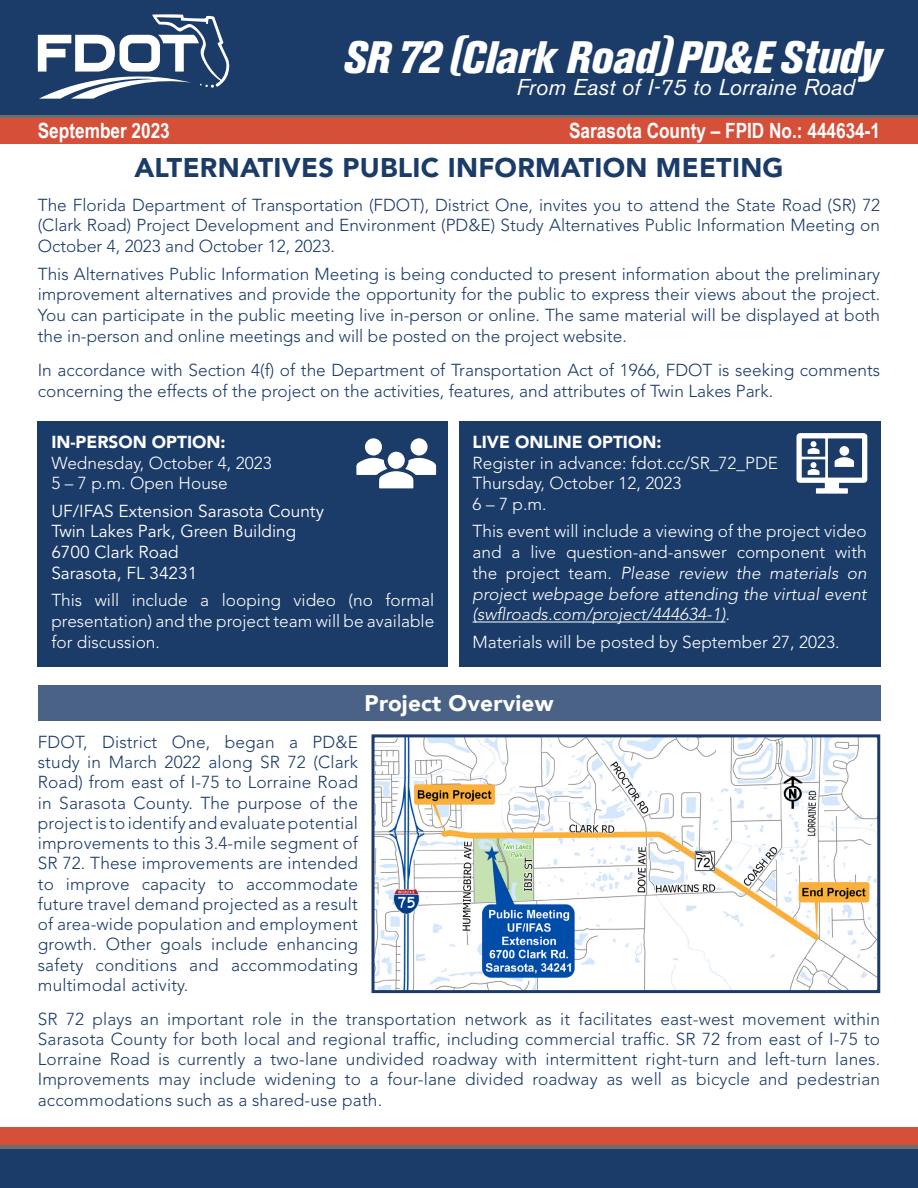
<style>
.page{position:relative;width:918px;height:1188px;background:#fff}
.page>*{position:absolute;margin:0;border:0;box-sizing:border-box;transform-origin:0 0}
.t1{font:italic 800 condensed 45px "Akzidenz Grotesk BE";color:#fff}
.t2{font:900 27px "Avenir";letter-spacing:.01em;color:#1b3b68}
.t3{font:italic 22.65px "Akzidenz Grotesk BE";color:#fff}
.t4{font:900 22.5px "Avenir";letter-spacing:.01em;color:#fff}
.t5{font:700 21px "Arial Narrow";color:#fff}
.t6{font:300 17.25px/20.2px "Avenir LT Std";color:#1b3b68;text-align:justify}
.t7{font:300 17.25px/20.7px "Avenir LT Std";color:#fff;text-align:justify}
.t8{font:italic 300 17.25px/20.7px "Avenir LT Std";color:#fff;text-align:justify}
.t9{font:17.25px "Avenir LT Std";color:#fff}
.t10{font:900 17.25px "Avenir LT Std";color:#fff}
.s1{font-style:normal}
</style>
<div class="page">
<svg style="left:0;top:1144px;width:918px;height:6px;background:#705f65"></svg>
<div style="left:0;top:1150px;width:918px;height:38px;background:#1b3b68"></div>
<div style="left:0;top:1127px;width:918px;height:17px;background:#d54f39"></div>
<svg style="left:0;top:114px;width:918px;height:4px;background:#57606e"></svg>
<div style="left:0;top:0;width:918px;height:114px;background:#1b3b68"></div>
<div style="left:0;top:118px;width:918px;height:26px;background:#d54f39"></div>
<svg style="left:38px;top:14px;width:191px;height:85px"></svg>
<div style="left:38px;top:421px;width:410px;height:246px;background:#1b3b68"></div>
<div style="left:459px;top:421px;width:421px;height:246px;background:#1b3b68"></div>
<hr style="left:473px;top:622px;width:253px;height:1px;background:#fff">
<div style="left:38px;top:686px;width:842px;height:35px;background:#496286"></div>
<svg style="left:356px;top:438px;width:80px;height:50px"></svg>
<div style="left:388px;top:452px;width:17px;height:17px;background:#fff;border-radius:50%"></div>
<svg style="left:796px;top:433px;width:71px;height:61px"></svg>
<img style="left:376px;top:738px;width:500px;height:251px">
<div style="left:372px;top:734px;width:508px;height:259px;border:3px solid #1b3b68"></div>
<p class="t1" style="left:343px;top:33px;width:539px">SR 72 (Clark Road) PD&amp;E Study</p>
<p class="t3" style="left:516px;top:74px;width:340px">From East of I-75 to Lorraine Road</p>
<p class="t5" style="left:38px;top:114px;width:134px">September 2023</p>
<p class="t5" style="left:569px;top:114px;width:313px">Sarasota County – FPID No.: 444634-1</p>
<p class="t2" style="left:134px;top:144px;width:651px">ALTERNATIVES PUBLIC INFORMATION MEETING</p>
<p class="t6" style="left:38px;top:194px;width:844px;line-height:20.7px">The Florida Department of Transportation (FDOT), District One, invites you to attend the State Road (SR) 72 (Clark Road) Project Development and Environment (PD&amp;E) Study Alternatives Public Information Meeting on October 4, 2023 and October 12, 2023.</p>
<p class="t6" style="left:38px;top:263px;width:844px;line-height:20.7px">This Alternatives Public Information Meeting is being conducted to present information about the preliminary improvement alternatives and provide the opportunity for the public to express their views about the project.<br>You can participate in the public meeting live in-person or online. The same material will be displayed at both the in-person and online meetings and will be posted on the project website.</p>
<p class="t6" style="left:38px;top:360px;width:844px;line-height:20.7px">In accordance with Section 4(f) of the Department of Transportation Act of 1966, FDOT is seeking comments concerning the effects of the project on the activities, features, and attributes of Twin Lakes Park.</p>
<p class="t10" style="left:51px;top:431px;width:176px">IN-PERSON OPTION:</p>
<p class="t7" style="left:51px;top:452px;width:222px">Wednesday, October 4, 2023</p>
<p class="t7" style="left:51px;top:473px;width:178px">5 – 7 p.m. Open House</p>
<p class="t9" style="left:51px;top:501px;width:274px">UF/IFAS Extension Sarasota County</p>
<p class="t9" style="left:51px;top:522px;width:247px">Twin Lakes Park, Green Building</p>
<p class="t9" style="left:51px;top:542px;width:129px">6700 Clark Road</p>
<p class="t9" style="left:51px;top:563px;width:148px">Sarasota, FL 34231</p>
<p class="t7" style="left:51px;top:590px;width:385px">This will include a looping video (no formal presentation) and the project team will be available for discussion.</p>
<p class="t10" style="left:473px;top:431px;width:191px">LIVE ONLINE OPTION:</p>
<p class="t7" style="left:473px;top:452px;width:307px">Register in advance: fdot.cc/SR_72_PDE</p>
<p class="t7" style="left:473px;top:473px;width:210px">Thursday, October 12, 2023</p>
<p class="t7" style="left:473px;top:494px;width:76px">6 – 7 p.m.</p>
<p class="t8" style="left:473px;top:521px;width:396px"><span class="s1">This event will include a viewing of the project video and a live question-and-answer component with the project team.</span> Please review the materials on project webpage before attending the virtual event (swflroads.com/project/444634-1).</p>
<p class="t7" style="left:473px;top:631px;width:368px">Materials will be posted by September 27, 2023.</p>
<p class="t4" style="left:365px;top:684px;width:190px">Project Overview</p>
<p class="t6" style="left:38px;top:732px;width:322px">FDOT, District One, began a PD&amp;E study in March 2022 along SR 72 (Clark Road) from east of I-75 to Lorraine Road in Sarasota County. The purpose of the project is to identify and evaluate potential improvements to this 3.4-mile segment of SR 72. These improvements are intended to improve capacity to accommodate future travel demand projected as a result of area-wide population and employment growth. Other goals include enhancing safety conditions and accommodating multimodal activity.</p>
<p class="t6" style="left:38px;top:1009px;width:844px">SR 72 plays an important role in the transportation network as it facilitates east-west movement within Sarasota County for both local and regional traffic, including commercial traffic. SR 72 from east of I-75 to Lorraine Road is currently a two-lane undivided roadway with intermittent right-turn and left-turn lanes.<br>Improvements may include widening to a four-lane divided roadway as well as bicycle and pedestrian accommodations such as a shared-use path.</p>
</div>
